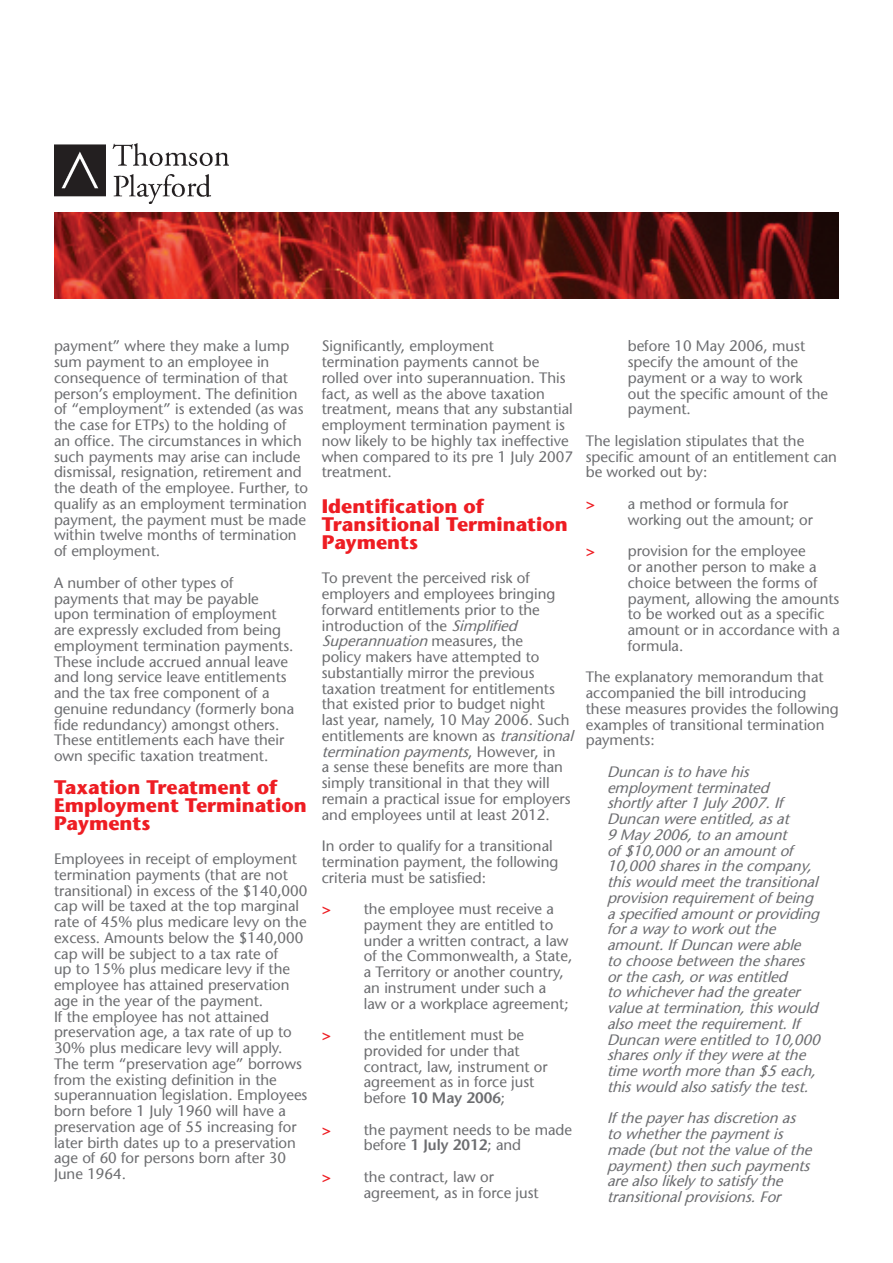
<style>
.page{position:relative;width:893px;height:1263px;background:#fff}
.page>*{position:absolute;margin:0;border:0;box-sizing:border-box;transform-origin:0 0}
.t1{font:700 19.5px/18px "Stone Sans";color:#ee1d23}
.Body_text{font:15px/15.8px "Stone Sans";color:#6c6d70}
.Body_text-2{font:italic 15px/15.8px "Stone Sans";color:#6c6d70}
.s1{font-style:italic}
.s2{font-weight:700;color:#ee1d23}
.s3{font-weight:600}
</style>
<div class="page">
<img style="left:54px;top:212px;width:785px;height:86px">
<img style="left:55px;top:143px;width:174px;height:61px">
<p class="Body_text" style="left:54px;top:338px;width:256px">payment” where they make a lump sum payment to an employee in consequence of termination of that person’s employment. The definition of “employment” is extended (as was the case for ETPs) to the holding of<br>an office. The circumstances in which such payments may arise can include dismissal, resignation, retirement and the death of the employee. Further, to qualify as an employment termination payment, the payment must be made within twelve months of termination of employment.</p>
<p class="Body_text" style="left:54px;top:575px;width:242px">A number of other types of payments that may be payable upon termination of employment are expressly excluded from being employment termination payments.<br>These include accrued annual leave and long service leave entitlements and the tax free component of a genuine redundancy (formerly bona fide redundancy) amongst others.<br>These entitlements each have their own specific taxation treatment.</p>
<p class="t1" style="left:54px;top:778px;width:254px">Taxation Treatment of<br>Employment Termination<br>Payments</p>
<p class="Body_text" style="left:54px;top:851px;width:255px">Employees in receipt of employment termination payments (that are not transitional) in excess of the $140,000 cap will be taxed at the top marginal rate of 45% plus medicare levy on the excess. Amounts below the $140,000 cap will be subject to a tax rate of<br>up to 15% plus medicare levy if the employee has attained preservation age in the year of the payment.<br>If the employee has not attained preservation age, a tax rate of up to 30% plus medicare levy will apply.<br>The term “preservation age” borrows from the existing definition in the superannuation legislation. Employees born before 1 July 1960 will have a preservation age of 55 increasing for later birth dates up to a preservation age of 60 for persons born after 30<br>June 1964.</p>
<p class="Body_text" style="left:322px;top:338px;width:253px">Significantly, employment termination payments cannot be rolled over into superannuation. This fact, as well as the above taxation treatment, means that any substantial employment termination payment is now likely to be highly tax ineffective when compared to its pre 1 July 2007 treatment.</p>
<p class="t1" style="left:322px;top:498px;width:248px">Identification of<br>Transitional Termination<br>Payments</p>
<p class="Body_text" style="left:322px;top:570px;width:258px">To prevent the perceived risk of employers and employees bringing forward entitlements prior to the introduction of the <span class="s1">Simplified Superannuation</span>m e a s u re s , t h e<br>policy makers have attempted to substantially mirror the previous taxation treatment for entitlements that existed prior to budget night<br>last year, namely, 10 May 2006. Such entitlements are known as <span class="s1">transitional terminationpayments</span>, H o w e v e r, i n<br>a sense these benefits are more than simply transitional in that they will remain a practical issue for employers and employees until at least 2012.</p>
<p class="Body_text" style="left:322px;top:838px;width:238px">In order to qualify for a transitional termination payment, the following criteria must be satisfied:</p>
<p class="Body_text" style="left:364px;top:901px;width:210px;text-indent:-42px"><span class="s2">&gt;</span> the employee must receive a payment they are entitled to under a written contract, a law of the Commonwealth, a State, a Territory or another country, an instrument under such a law or a workplace agreement;</p>
<p class="Body_text" style="left:364px;top:1027px;width:185px;text-indent:-42px"><span class="s2">&gt;</span> the entitlement must be provided for under that contract, law, instrument or agreement as in force just before <span class="s3">10 May 2006</span>;</p>
<p class="Body_text" style="left:322px;top:1121px;width:252px;text-align:center"><span class="s2">&gt;</span> the payment needs to be made before <span class="s3">1 July 2012</span>; and</p>
<p class="Body_text" style="left:364px;top:1169px;width:176px;text-indent:-42px"><span class="s2">&gt;</span> the contract, law or agreement, as in force just</p>
<p class="Body_text" style="left:628px;top:338px;width:202px">before 10 May 2006, must specify the amount of the payment or a way to work out the specific amount of the payment.</p>
<p class="Body_text" style="left:586px;top:433px;width:253px">The legislation stipulates that the specific amount of an entitlement can be worked out by:</p>
<p class="Body_text" style="left:628px;top:496px;width:187px;text-indent:-42px"><span class="s2">&gt;</span> a method or formula for working out the amount; or</p>
<p class="Body_text" style="left:628px;top:543px;width:214px;text-indent:-42px"><span class="s2">&gt;</span> provision for the employee<br>or another person to make a choice between the forms of payment, allowing the amounts to be worked out as a specific amount or in accordance with a formula.</p>
<p class="Body_text" style="left:586px;top:669px;width:255px">The explanatory memorandum that accompanied the bill introducing these measures provides the following examples of transitional termination payments:</p>
<p class="Body_text-2" style="left:607px;top:764px;width:219px">Duncanistohavehis employmentterminated<br>shortly after1July 2007.If<br>Duncanwereentitled,asat<br>9May 2006,toanamount of$10,000oranamountof<br>10,000sharesinthecompany, thiswould meetthetransitional provisionrequirementofbeing aspecified amountorproviding foraway toworkoutthe amount.IfDuncanwereable tochoosebetweentheshares orthecash,orwasentitled towhicheverhad thegreater valueattermination,thiswould alsomeettherequirement.If<br>Duncanwereentitled to10,000 sharesonly ifthey wereatthe timeworthmorethan$5each, thiswould alsosatisfy thetest.</p>
<p class="Body_text-2" style="left:607px;top:1110px;width:211px">Ifthepayerhasdiscretionas towhetherthepaymentis made(butnotthevalueofthe payment)thensuchpayments arealsolikely tosatisfy the transitionalprovisions.For</p>
</div>
